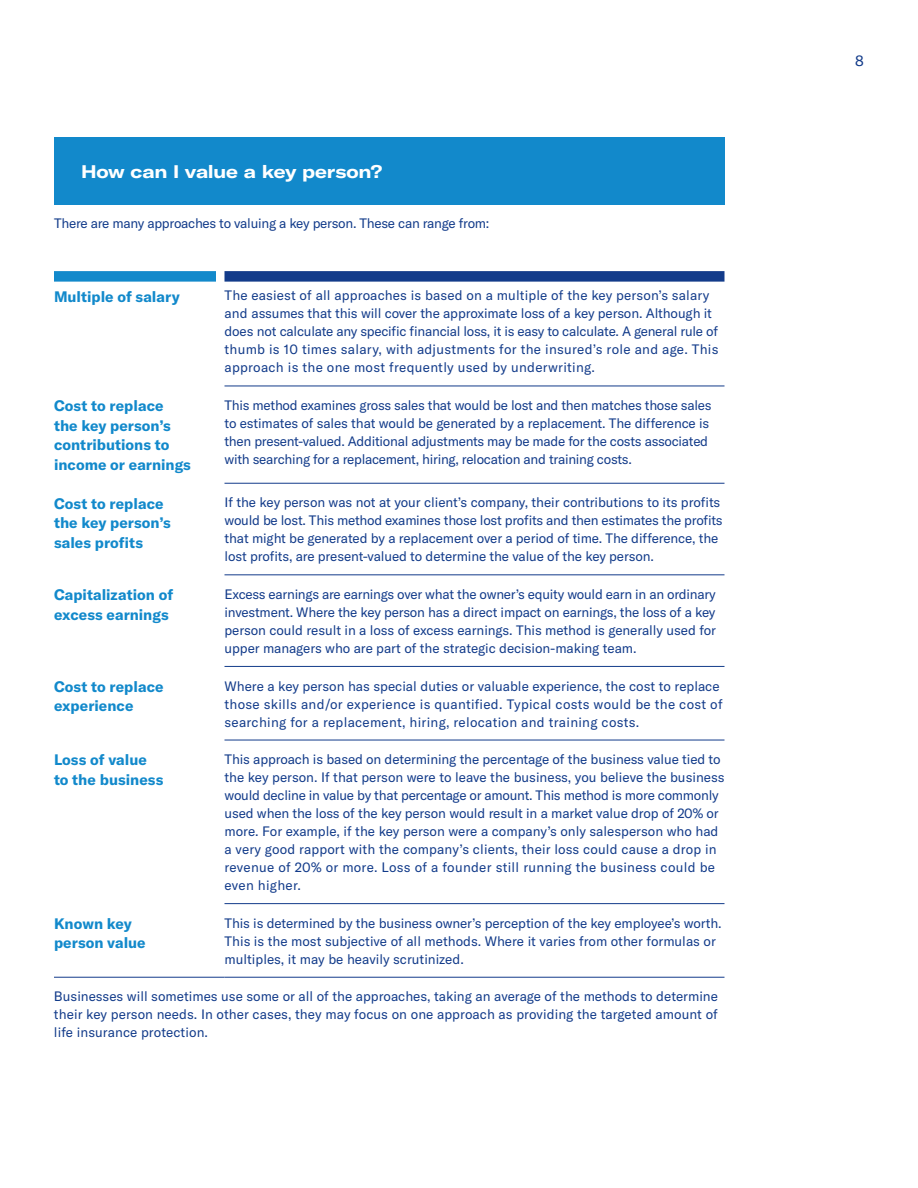
<style>
.page{position:relative;width:918px;height:1188px;background:#fff}
.page>*{position:absolute;margin:0;border:0;box-sizing:border-box;transform-origin:0 0}
.t1{font:700 expanded 18px "GT America";letter-spacing:-.01em;color:#fff}
.t2{font:700 15px/19.5px "GT America";color:#1289cb}
.t3{font:15px "GT America";color:#123b8a}
.t4{font:13.5px/18px "GT America";letter-spacing:-.01em;color:#123b8a}
.t5{font:13.5px/18px "GT America";letter-spacing:.01em;color:#123b8a}
.t6{font:13.5px/18px "GT America";letter-spacing:.02em;color:#123b8a}
</style>
<div class="page">
<hr style="left:225px;top:575px;width:500px;height:1px;background:#123b8a">
<div style="left:225px;top:271px;width:500px;height:11px;background:#123b8a"></div>
<hr style="left:225px;top:666px;width:500px;height:1px;background:#123b8a">
<hr style="left:225px;top:386px;width:500px;height:1px;background:#123b8a">
<hr style="left:225px;top:740px;width:500px;height:1px;background:#123b8a">
<hr style="left:225px;top:903px;width:500px;height:1px;background:#123b8a">
<hr style="left:225px;top:483px;width:500px;height:1px;background:#123b8a">
<div style="left:54px;top:271px;width:162px;height:11px;background:#1289cb"></div>
<hr style="left:54px;top:977px;width:162px;height:1px;background:#123b8a">
<hr style="left:225px;top:977px;width:500px;height:1px;background:#123b8a">
<div style="left:54px;top:137px;width:670px;height:67px;background:#1289cb"></div>
<h1 class="t1" style="left:81px;top:160px;width:303px">How can I value a key person?</h1>
<p class="t4" style="left:54px;top:215px;width:437px">There are many approaches to valuing a key person. These can range from:</p>
<p class="t2" style="left:54px;top:286px;width:127px">Multiple of salary</p>
<p class="t5" style="left:225px;top:287px;width:496px">The easiest of all approaches is based on a multiple of the key person’s salary and assumes that this will cover the approximate loss of a key person. Although it does not calculate any specific financial loss, it is easy to calculate. A general rule of thumb is 10 times salary, with adjustments for the insured’s role and age. This approach is the one most frequently used by underwriting.</p>
<p class="t2" style="left:54px;top:396px;width:138px">Cost to replace the key person’s contributions to income or earnings</p>
<p class="t4" style="left:225px;top:396px;width:489px">This method examines gross sales that would be lost and then matches those sales to estimates of sales that would be generated by a replacement. The difference is then present-valued. Additional adjustments may be made for the costs associated with searching for a replacement, hiring, relocation and training costs.</p>
<p class="t2" style="left:54px;top:493px;width:118px">Cost to replace the key person’s sales profits</p>
<p class="t4" style="left:225px;top:494px;width:500px">If the key person was not at your client’s company, their contributions to its profits would be lost. This method examines those lost profits and then estimates the profits that might be generated by a replacement over a period of time. The difference, the lost profits, are present-valued to determine the value of the key person.</p>
<p class="t2" style="left:54px;top:585px;width:121px">Capitalization of excess earnings</p>
<p class="t4" style="left:225px;top:585px;width:493px;text-align:justify">Excess earnings are earnings over what the owner’s equity would earn in an ordinary investment. Where the key person has a direct impact on earnings, the loss of a key person could result in a loss of excess earnings. This method is generally used for upper managers who are part of the strategic decision-making team.</p>
<p class="t2" style="left:54px;top:676px;width:111px">Cost to replace experience</p>
<p class="t6" style="left:225px;top:677px;width:500px">Where a key person has special duties or valuable experience, the cost to replace those skills and/or experience is quantified. Typical costs would be the cost of searching for a replacement, hiring, relocation and training costs.</p>
<p class="t2" style="left:54px;top:750px;width:111px">Loss of value to the business</p>
<p class="t4" style="left:225px;top:750px;width:502px">This approach is based on determining the percentage of the business value tied to the key person. If that person were to leave the business, you believe the business would decline in value by that percentage or amount. This method is more commonly used when the loss of the key person would result in a market value drop of 20% or more. For example, if the key person were a company’s only salesperson who had a very good rapport with the company’s clients, their loss could cause a drop in revenue of 20% or more. Loss of a founder still running the business could be even higher.</p>
<p class="t2" style="left:54px;top:914px;width:93px">Known key person value</p>
<p class="t4" style="left:225px;top:914px;width:499px">This is determined by the business owner’s perception of the key employee’s worth.<br>This is the most subjective of all methods. Where it varies from other formulas or multiples, it may be heavily scrutinized.</p>
<p class="t4" style="left:54px;top:988px;width:665px;text-align:justify">Businesses will sometimes use some or all of the approaches, taking an average of the methods to determine their key person needs. In other cases, they may focus on one approach as providing the targeted amount of life insurance protection.</p>
<p class="t3" style="left:855px;top:52px;width:10px">8</p>
</div>
